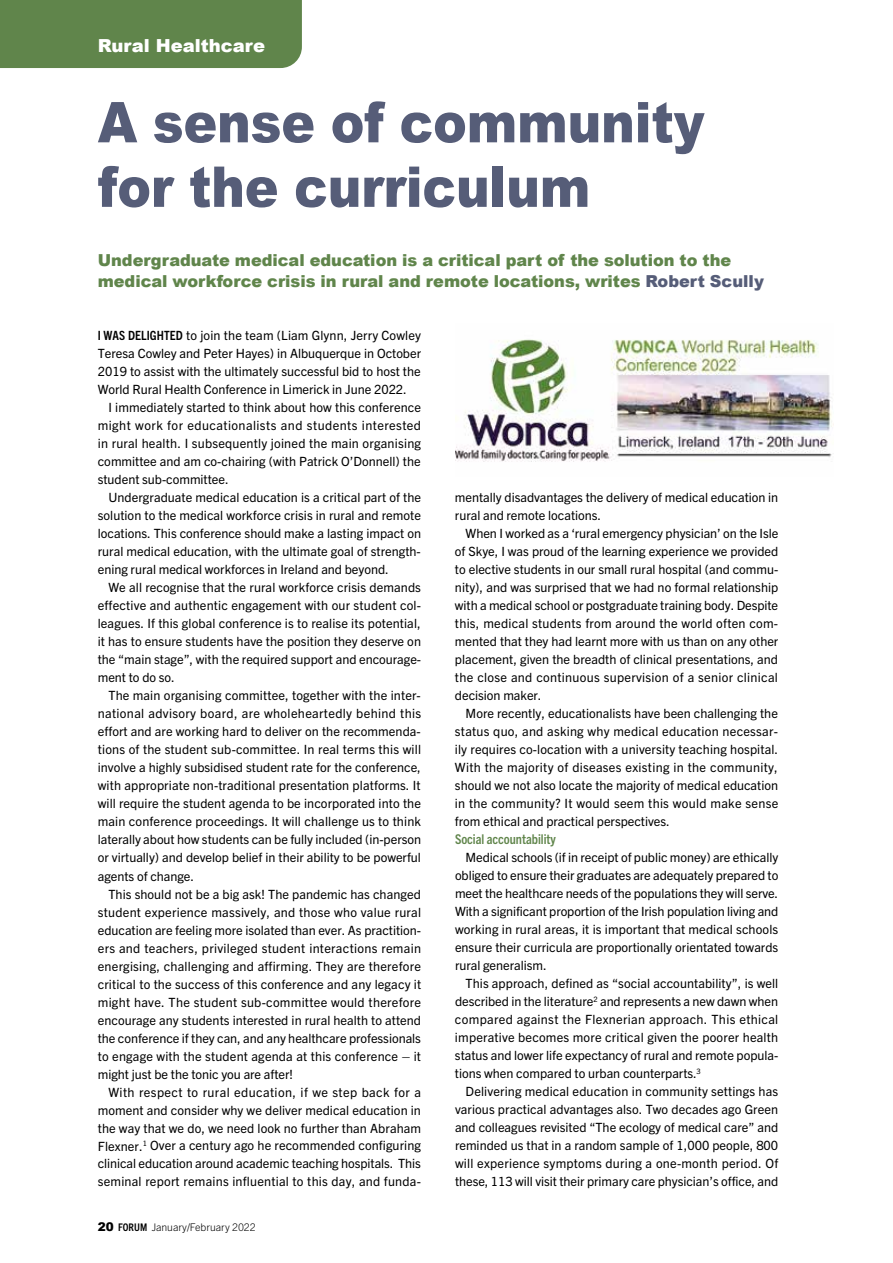
<style>
.page{position:relative;width:893px;height:1263px;background:#fff}
.page>*{position:absolute;margin:0;border:0;box-sizing:border-box;transform-origin:0 0}
.t1{font:900 56.25px/64.5px "Arial";letter-spacing:-.005em;color:#565d78;scale:.9 1}
.t2{font:900 18px "Arial";color:#fff}
.t3{font:900 16.5px/21px "Arial";letter-spacing:-.005em;color:#60854b}
.t4{font:700 condensed 13.5px "Trade Gothic Next LT Pro";color:#60854b}
.t5{font:12.75px/18px "Trade Gothic Next LT Pro";color:#000;text-align:justify}
.t6{font:300 10.5px "Trade Gothic Next LT Pro";color:#000}
.s1{color:#565d78}
.s2{font-weight:700;font-stretch:condensed}
.s3{font-family:"Arial";font-weight:900;font-size:12px}
</style>
<div class="page">
<div style="left:0;top:0;width:302px;height:68px;background:#60854b"></div>
<img style="left:455px;top:339px;width:377px;height:123px">
<h2 class="t2" style="left:98px;top:32px;width:169px">Rural Healthcare</h2>
<h1 class="t1" style="left:98px;top:88px;width:676px">A sense of community for the curriculum</h1>
<p class="t3" style="left:98px;top:249px;width:668px">Undergraduate medical education is a critical part of the solution to the medical workforce crisis in rural and remote locations, writes <span class="s1">Robert Scully</span></p>
<p class="t5" style="left:98px;top:326px;width:325px"><span class="s2">I WAS DELIGHTED</span> to join the team (Liam Glynn, Jerry Cowley Teresa Cowley and Peter Hayes) in Albuquerque in October 2019 to assist with the ultimately successful bid to host the World Rural Health Conference in Limerick in June 2022.</p>
<p class="t5" style="left:98px;top:398px;width:325px;text-indent:11px">I immediately started to think about how this conference might work for educationalists and students interested in rural health. I subsequently joined the main organising committee and am co-chairing (with Patrick O’Donnell) the student sub-committee.</p>
<p class="t5" style="left:98px;top:488px;width:325px;text-indent:11px">Undergraduate medical education is a critical part of the solution to the medical workforce crisis in rural and remote locations. This conference should make a lasting impact on rural medical education, with the ultimate goal of strength&shy;ening rural medical workforces in Ireland and beyond.</p>
<p class="t5" style="left:98px;top:578px;width:325px;text-indent:11px">We all recognise that the rural workforce crisis demands effective and authentic engagement with our student col&shy;leagues. If this global conference is to realise its potential, it has to ensure students have the position they deserve on the “main stage”, with the required support and encourage&shy;ment to do so.</p>
<p class="t5" style="left:98px;top:686px;width:325px;text-indent:11px">The main organising committee, together with the inter&shy;national advisory board, are wholeheartedly behind this effort and are working hard to deliver on the recommenda&shy;tions of the student sub-committee. In real terms this will involve a highly subsidised student rate for the conference, with appropriate non-traditional presentation platforms. It will require the student agenda to be incorporated into the main conference proceedings. It will challenge us to think laterally about how students can be fully included (in-person or virtually) and develop belief in their ability to be powerful agents of change.</p>
<p class="t5" style="left:98px;top:884px;width:325px;text-indent:11px">This should not be a big ask! The pandemic has changed student experience massively, and those who value rural education are feeling more isolated than ever. As practition&shy;ers and teachers, privileged student interactions remain energising, challenging and affirming. They are therefore critical to the success of this conference and any legacy it might have. The student sub-committee would therefore encourage any students interested in rural health to attend the conference if they can, and any healthcare professionals to engage with the student agenda at this conference – it might just be the tonic you are after!</p>
<p class="t5" style="left:98px;top:1082px;width:325px;text-indent:11px">With respect to rural education, if we step back for a moment and consider why we deliver medical education in the way that we do, we need look no further than Abraham Flexner.<sup>1</sup> Over a century ago he recommended configuring clinical education around academic teaching hospitals. This seminal report remains influential to this day, and funda-</p>
<p class="t6" style="left:98px;top:1220px;width:160px"><span class="s3">20</span> <span class="s2">FORUM</span> January/February 2022</p>
<p class="t5" style="left:455px;top:488px;width:325px">mentally disadvantages the delivery of medical education in rural and remote locations.</p>
<p class="t5" style="left:455px;top:524px;width:325px;text-indent:11px">When I worked as a ‘rural emergency physician’ on the Isle of Skye, I was proud of the learning experience we provided to elective students in our small rural hospital (and commu&shy;nity), and was surprised that we had no formal relationship with a medical school or postgraduate training body. Despite this, medical students from around the world often com&shy;mented that they had learnt more with us than on any other placement, given the breadth of clinical presentations, and the close and continuous supervision of a senior clinical decision maker.</p>
<p class="t5" style="left:455px;top:704px;width:325px;text-indent:11px">More recently, educationalists have been challenging the status quo, and asking why medical education necessar&shy;ily requires co-location with a university teaching hospital.<br>With the majority of diseases existing in the community, should we not also locate the majority of medical education in the community? It would seem this would make sense from ethical and practical perspectives.</p>
<p class="t4" style="left:455px;top:830px;width:102px">Social accountability</p>
<p class="t5" style="left:455px;top:848px;width:325px;text-indent:11px">Medical schools (if in receipt of public money) are ethically obliged to ensure their graduates are adequately prepared to meet the healthcare needs of the populations they will serve.<br>With a significant proportion of the Irish population living and working in rural areas, it is important that medical schools ensure their curricula are proportionally orientated towards rural generalism.</p>
<p class="t5" style="left:455px;top:974px;width:325px;text-indent:11px">This approach, defined as “social accountability”, is well described in the literature<sup>2</sup> and represents a new dawn when compared against the Flexnerian approach. This ethical imperative becomes more critical given the poorer health status and lower life expectancy of rural and remote popula&shy;tions when compared to urban counterparts.<sup>3</sup></p>
<p class="t5" style="left:455px;top:1082px;width:325px;text-indent:11px">Delivering medical education in community settings has various practical advantages also. Two decades ago Green and colleagues revisited “The ecology of medical care” and reminded us that in a random sample of 1,000 people, 800 will experience symptoms during a one-month period. Of these, 113 will visit their primary care physician’s office, and</p>
</div>
